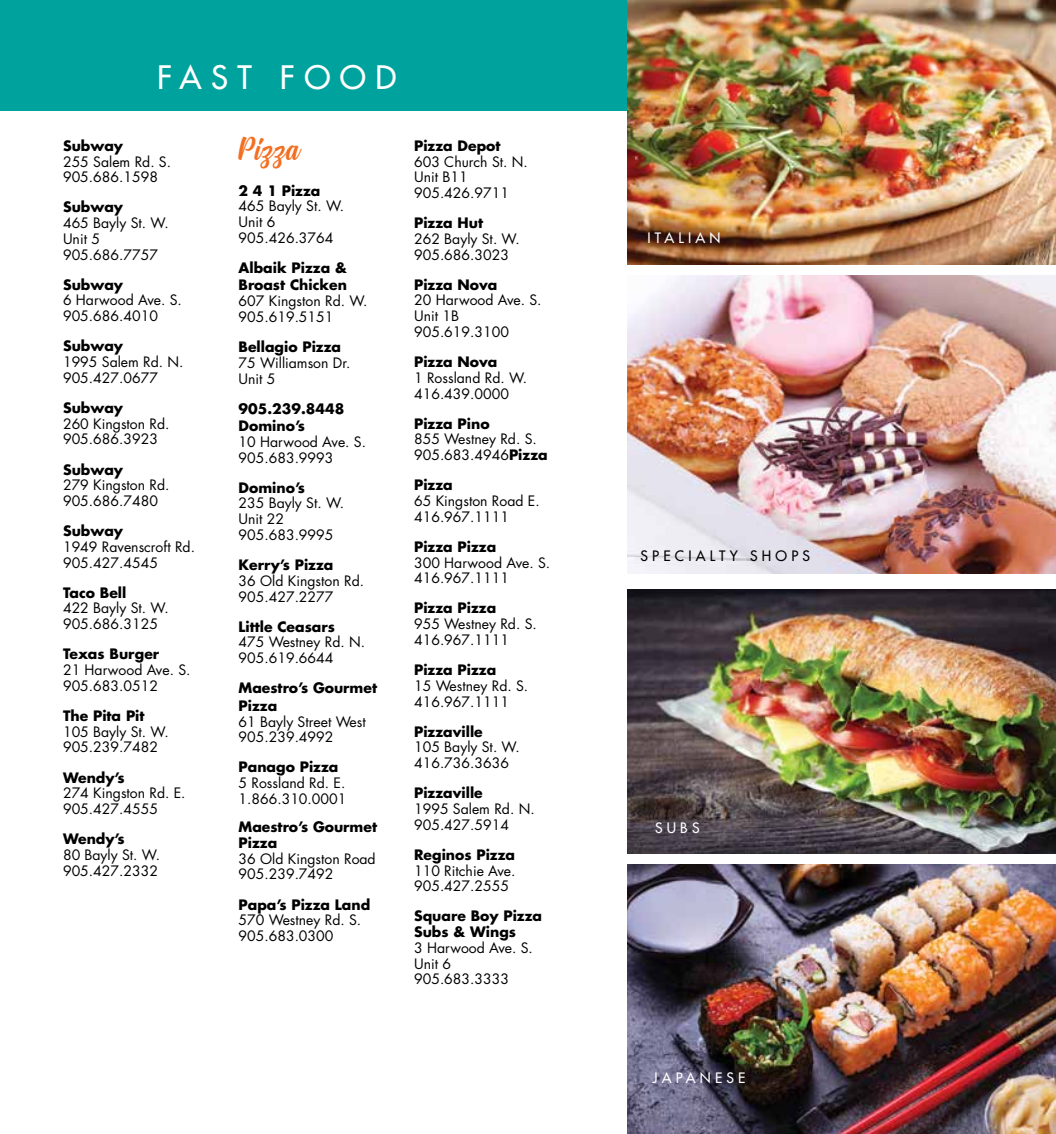
<style>
.page{position:relative;width:1056px;height:1134px;background:#fff}
.page>*{position:absolute;margin:0;border:0;box-sizing:border-box;transform-origin:0 0}
.t1{font:36.4px "Signatra DEMO";letter-spacing:.025em;color:#f36f21}
.t2{font:500 31.5px "Futura Std";letter-spacing:.3em;color:#fff}
.t3{font:14px/15.8px "Futura Std";color:#000}
.t4{font:700 14px/17.5px "Futura Std";color:#000}
.t5{font:500 14px "Futura Std";letter-spacing:.3em;color:#fff}
.t6{font:500 14px "Futura Std";letter-spacing:.3em;color:#000}
.s1{font-weight:700}
</style>
<div class="page">
<img style="left:627px;top:864px;width:428px;height:270px">
<img style="left:627px;top:589px;width:428px;height:265px">
<img style="left:627px;top:275px;width:428px;height:299px">
<div style="left:0;top:0;width:1055px;height:110px;background:#00a29d"></div>
<img style="left:627px;top:0;width:428px;height:265px">
<h2 class="t2" style="left:157px;top:58px;width:241px">FAST FOOD</h2>
<p class="t4" style="left:63px;top:137px;width:62px">Subway</p>
<p class="t3" style="left:63px;top:154px;width:110px">255 Salem Rd. S.<br>905.686.1598</p>
<p class="t4" style="left:63px;top:198px;width:62px">Subway</p>
<p class="t3" style="left:63px;top:215px;width:107px">465 Bayly St. W.<br>Unit 5<br>905.686.7757</p>
<p class="t4" style="left:63px;top:276px;width:62px">Subway</p>
<p class="t3" style="left:63px;top:293px;width:120px">6 Harwood Ave. S.<br>905.686.4010</p>
<p class="t4" style="left:63px;top:337px;width:62px">Subway</p>
<p class="t3" style="left:63px;top:354px;width:122px">1995 Salem Rd. N.<br>905.427.0677</p>
<p class="t4" style="left:63px;top:399px;width:62px">Subway</p>
<p class="t3" style="left:63px;top:416px;width:108px">260 Kingston Rd.<br>905.686.3923</p>
<p class="t4" style="left:63px;top:460px;width:62px">Subway</p>
<p class="t3" style="left:63px;top:477px;width:108px">279 Kingston Rd.<br>905.686.7480</p>
<p class="t4" style="left:63px;top:522px;width:62px">Subway</p>
<p class="t3" style="left:63px;top:539px;width:133px">1949 Ravenscroft Rd.<br>905.427.4545</p>
<p class="t4" style="left:63px;top:584px;width:65px">Taco Bell</p>
<p class="t3" style="left:63px;top:601px;width:107px">422 Bayly St. W.<br>905.686.3125</p>
<p class="t4" style="left:63px;top:645px;width:98px">Texas Burger</p>
<p class="t3" style="left:63px;top:662px;width:129px">21 Harwood Ave. S.<br>905.683.0512</p>
<p class="t4" style="left:63px;top:707px;width:83px">The Pita Pit</p>
<p class="t3" style="left:63px;top:724px;width:107px">105 Bayly St. W.<br>905.239.7482</p>
<p class="t4" style="left:63px;top:768px;width:63px">Wendy’s</p>
<p class="t3" style="left:63px;top:785px;width:124px">274 Kingston Rd. E.<br>905.427.4555</p>
<p class="t4" style="left:63px;top:830px;width:63px">Wendy’s</p>
<p class="t3" style="left:63px;top:847px;width:99px">80 Bayly St. W.<br>905.427.2332</p>
<h1 class="t1" style="left:238px;top:134px;width:62px">PIZZA</h1>
<p class="t4" style="left:238px;top:181px;width:83px">2 4 1 Pizza</p>
<p class="t3" style="left:238px;top:198px;width:107px">465 Bayly St. W.<br>Unit 6<br>905.426.3764</p>
<p class="t4" style="left:238px;top:259px;width:110px">Albaik Pizza &amp;<br>Broast Chicken</p>
<p class="t3" style="left:238px;top:293px;width:130px">607 Kingston Rd. W.<br>905.619.5151</p>
<p class="t4" style="left:238px;top:338px;width:104px">Bellagio Pizza</p>
<p class="t3" style="left:238px;top:355px;width:113px">75 Williamson Dr.<br>Unit 5</p>
<p class="t4" style="left:238px;top:399px;width:107px">905.239.8448<br>Domino’s</p>
<p class="t3" style="left:238px;top:434px;width:129px">10 Harwood Ave. S.<br>905.683.9993</p>
<p class="t4" style="left:238px;top:479px;width:68px">Domino’s</p>
<p class="t3" style="left:238px;top:496px;width:107px">235 Bayly St. W.<br>Unit 22<br>905.683.9995</p>
<p class="t4" style="left:238px;top:556px;width:96px">Kerry’s Pizza</p>
<p class="t3" style="left:238px;top:573px;width:127px">36 Old Kingston Rd.<br>905.427.2277</p>
<p class="t4" style="left:238px;top:617px;width:98px">Little Ceasars</p>
<p class="t3" style="left:238px;top:635px;width:128px">475 Westney Rd. N.<br>905.619.6644</p>
<p class="t4" style="left:238px;top:679px;width:140px">Maestro’s Gourmet<br>Pizza</p>
<p class="t3" style="left:238px;top:714px;width:129px">61 Bayly Street West<br>905.239.4992</p>
<p class="t4" style="left:238px;top:758px;width:101px">Panago Pizza</p>
<p class="t3" style="left:238px;top:775px;width:109px">5 Rossland Rd. E.<br>1.866.310.0001</p>
<p class="t4" style="left:238px;top:819px;width:140px;line-height:15.8px">Maestro’s Gourmet<br>Pizza</p>
<p class="t3" style="left:238px;top:851px;width:139px">36 Old Kingston Road<br>905.239.7492</p>
<p class="t4" style="left:238px;top:895px;width:133px">Papa’s Pizza Land</p>
<p class="t3" style="left:238px;top:912px;width:124px">570 Westney Rd. S.<br>905.683.0300</p>
<p class="t4" style="left:414px;top:137px;width:88px">Pizza Depot</p>
<p class="t3" style="left:414px;top:154px;width:115px">603 Church St. N.<br>Unit B11<br>905.426.9711</p>
<p class="t4" style="left:414px;top:214px;width:70px">Pizza Hut</p>
<p class="t3" style="left:414px;top:231px;width:107px">262 Bayly St. W.<br>905.686.3023</p>
<p class="t4" style="left:414px;top:276px;width:85px">Pizza Nova</p>
<p class="t3" style="left:414px;top:293px;width:129px">20 Harwood Ave. S.<br>Unit 1B<br>905.619.3100</p>
<p class="t4" style="left:414px;top:353px;width:85px">Pizza Nova</p>
<p class="t3" style="left:414px;top:370px;width:115px">1 Rossland Rd. W.<br>416.439.0000</p>
<p class="t4" style="left:414px;top:415px;width:77px">Pizza Pino</p>
<p class="t3" style="left:414px;top:432px;width:135px">855 Westney Rd. S.<br>905.683.4946<span class="s1">Pizza</span></p>
<p class="t4" style="left:414px;top:476px;width:40px">Pizza</p>
<p class="t3" style="left:414px;top:493px;width:127px">65 Kingston Road E.<br>416.967.1111</p>
<p class="t4" style="left:414px;top:538px;width:84px">Pizza Pizza</p>
<p class="t3" style="left:414px;top:555px;width:138px">300 Harwood Ave. S.<br>416.967.1111</p>
<p class="t4" style="left:414px;top:599px;width:84px">Pizza Pizza</p>
<p class="t3" style="left:414px;top:616px;width:124px">955 Westney Rd. S.<br>416.967.1111</p>
<p class="t4" style="left:414px;top:661px;width:84px">Pizza Pizza</p>
<p class="t3" style="left:414px;top:678px;width:116px">15 Westney Rd. S.<br>416.967.1111</p>
<p class="t4" style="left:414px;top:723px;width:70px">Pizzaville</p>
<p class="t3" style="left:414px;top:740px;width:107px">105 Bayly St. W.<br>416.736.3636</p>
<p class="t4" style="left:414px;top:784px;width:70px">Pizzaville</p>
<p class="t3" style="left:414px;top:801px;width:122px">1995 Salem Rd. N.<br>905.427.5914</p>
<p class="t4" style="left:414px;top:846px;width:102px">Reginos Pizza</p>
<p class="t3" style="left:414px;top:863px;width:103px">110 Ritchie Ave.<br>905.427.2555</p>
<p class="t4" style="left:414px;top:908px;width:130px;line-height:15.8px">Square Boy Pizza<br>Subs &amp; Wings</p>
<p class="t3" style="left:414px;top:940px;width:120px">3 Harwood Ave. S.<br>Unit 6<br>905.683.3333</p>
<p class="t5" style="left:647px;top:229px;width:75px">ITALIAN</p>
<p class="t6" style="left:640px;top:547px;width:171px">SPECIALTY SHOPS</p>
<p class="t5" style="left:655px;top:819px;width:46px">SUBS</p>
<p class="t5" style="left:652px;top:1069px;width:95px">JAPANESE</p>
</div>
